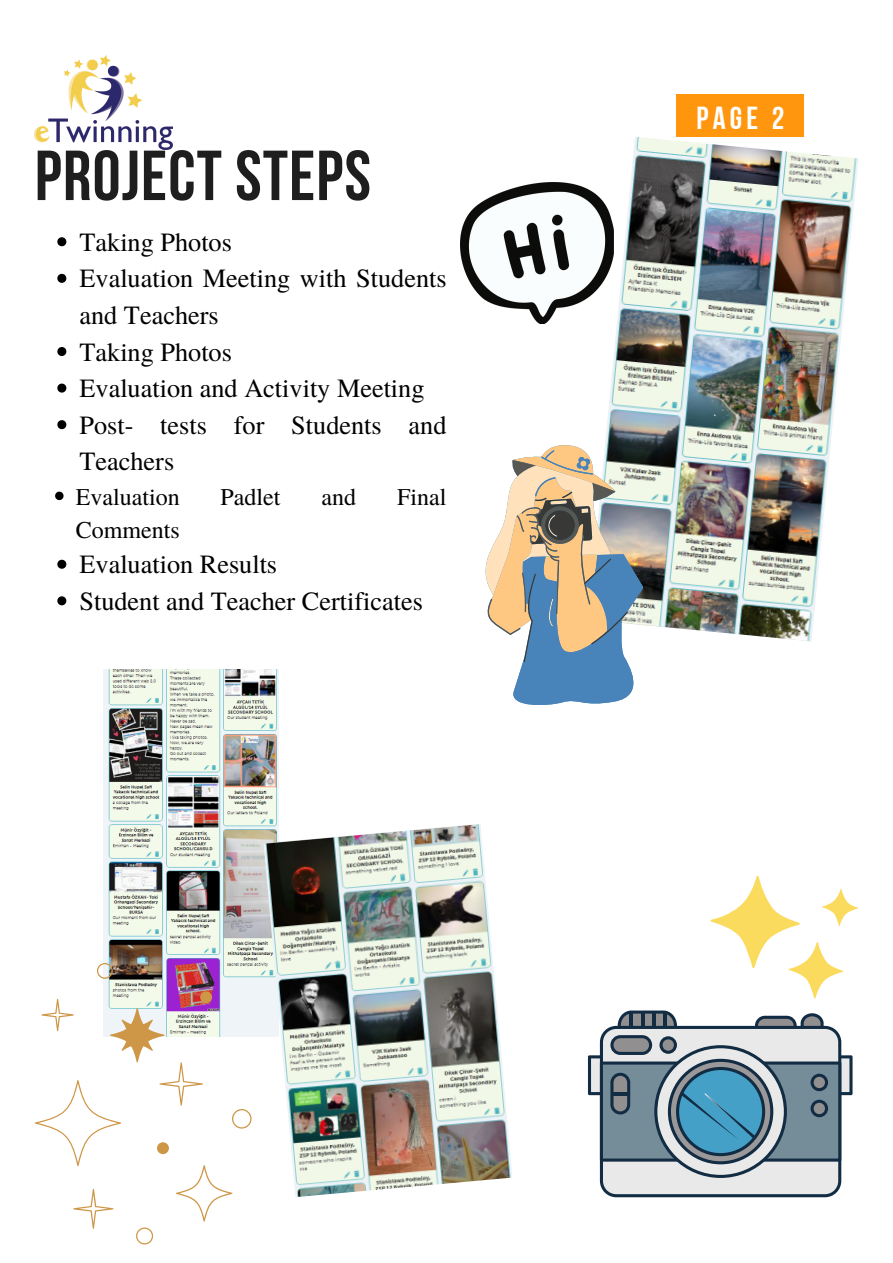
<style>
.page{position:relative;width:893px;height:1263px;background:#fff}
.page>*{position:absolute;margin:0;border:0;box-sizing:border-box;transform-origin:0 0}
.t1{font:700 70.65px "Bebas Neue";letter-spacing:.015em;color:#1e1e1e}
.t2{font:31.8px "Bebas Neue Cyrillic";color:#fff}
.t3{font:26.25px/36.6px "Te X Gyre Termes";color:#000}
.t4{font:24px "Te X Gyre Termes";color:#000}
</style>
<div class="page">
<div style="left:676px;top:95px;width:128px;height:42px;background:#ff960d"></div>
<img style="left:35px;top:55px;width:138px;height:95px">
<img style="left:606px;top:137px;width:252px;height:504px">
<svg style="left:485px;top:439px;width:166px;height:266px"></svg>
<img style="left:104px;top:669px;width:175px;height:367px">
<img style="left:263px;top:824px;width:249px;height:373px">
<svg style="left:588px;top:1010px;width:264px;height:187px;background:#8ea2ad"></svg>
<hr style="left:612px;top:1092px;width:16px;height:3px;background:#122c44">
<hr style="left:630px;top:1013px;width:3px;height:14px;background:#122c44">
<hr style="left:641px;top:1013px;width:3px;height:14px;background:#122c44">
<hr style="left:652px;top:1013px;width:3px;height:14px;background:#122c44">
<hr style="left:663px;top:1013px;width:3px;height:14px;background:#122c44">
<svg style="left:710px;top:876px;width:148px;height:122px"></svg>
<svg style="left:35px;top:963px;width:216px;height:281px"></svg>
<img style="left:461px;top:183px;width:152px;height:141px">
<svg style="left:57px;top:237px;width:9px;height:9px"></svg>
<svg style="left:57px;top:274px;width:9px;height:9px"></svg>
<svg style="left:57px;top:347px;width:9px;height:9px"></svg>
<svg style="left:57px;top:384px;width:9px;height:9px"></svg>
<svg style="left:57px;top:420px;width:9px;height:9px"></svg>
<svg style="left:55px;top:492px;width:9px;height:8px"></svg>
<svg style="left:57px;top:560px;width:9px;height:9px"></svg>
<svg style="left:57px;top:596px;width:9px;height:9px"></svg>
<p class="t1" style="left:35px;top:147px;width:338px">PROJECT STEPS</p>
<p class="t3" style="left:79px;top:222px;width:154px">Taking Photos</p>
<p class="t3" style="left:79px;top:259px;width:369px">Evaluation Meeting with Students and Teachers</p>
<p class="t3" style="left:79px;top:332px;width:154px">Taking Photos</p>
<p class="t3" style="left:79px;top:369px;width:346px">Evaluation and Activity Meeting</p>
<p class="t3" style="left:79px;top:405px;width:368px">Post- tests for Students and<br>Teachers</p>
<p class="t4" style="left:76px;top:479px;width:106px">Evaluation</p>
<p class="t4" style="left:221px;top:479px;width:62px">Padlet</p>
<p class="t4" style="left:321px;top:479px;width:36px">and</p>
<p class="t4" style="left:397px;top:479px;width:51px">Final</p>
<p class="t4" style="left:76px;top:512px;width:106px">Comments</p>
<p class="t3" style="left:79px;top:545px;width:199px">Evaluation Results</p>
<p class="t3" style="left:79px;top:581px;width:345px">Student and Teacher Certificates</p>
<p class="t2" style="left:696px;top:105px;width:89px">PAGE 2</p>
</div>
